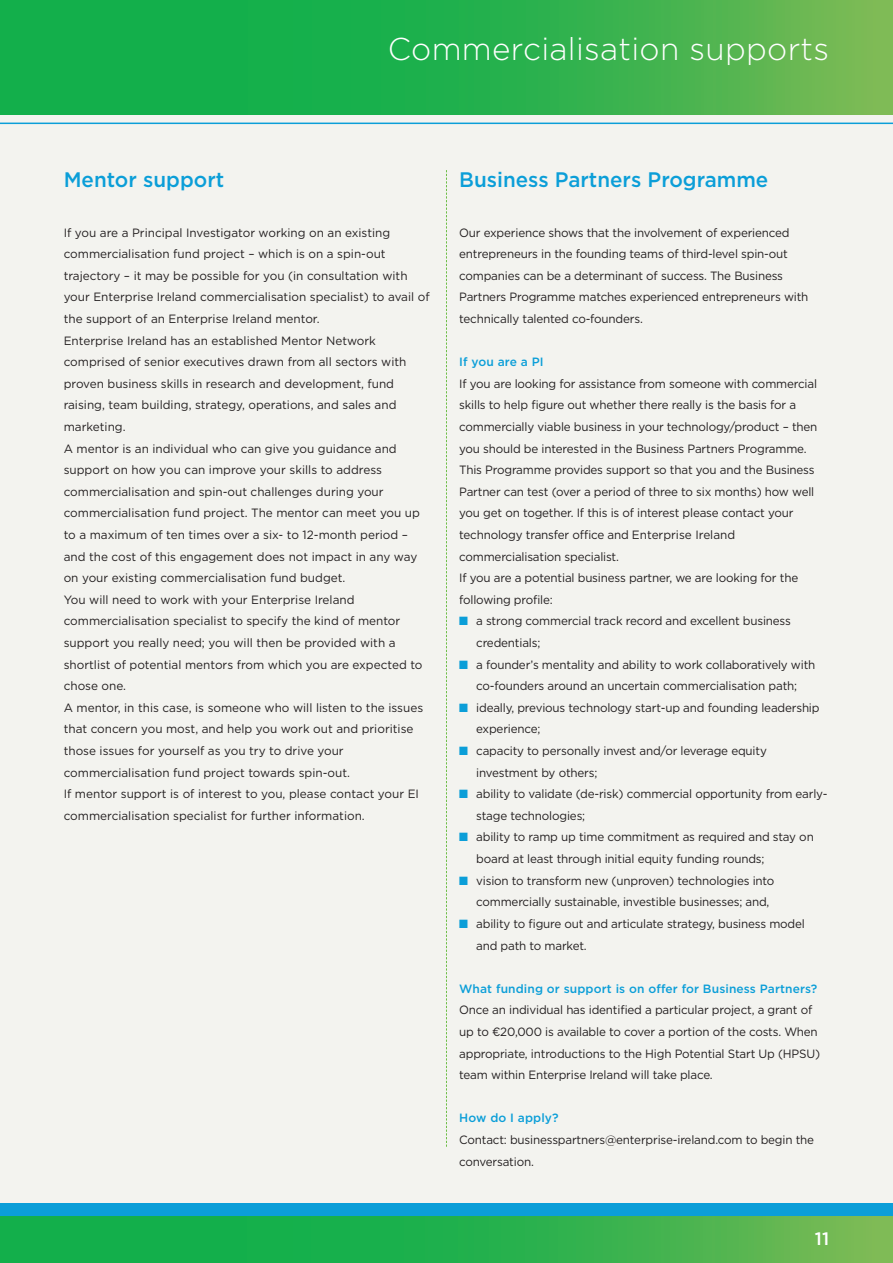
<style>
.page{position:relative;width:893px;height:1263px;background:#f3f3ef}
.page>*{position:absolute;margin:0;border:0;box-sizing:border-box;transform-origin:0 0}
.t1{font:300 31.5px "Gotham";letter-spacing:.01em;color:#fff}
.t2{font:500 21px "Gotham";color:#0b9ed8}
.t3{font:500 18px "Gotham";color:#fff}
.t4{font:12px/21.6px "Gotham";letter-spacing:-.015em;color:#231f20}
.t5{font:500 12px "Gotham";letter-spacing:.01em;color:#0b9ed8}
.s1{color:#0b9ed8}
</style>
<div class="page">
<div style="left:0;top:1203px;width:893px;height:19px;background:#0b9ed8"></div>
<svg style="left:1px;top:1216px;width:892px;height:47px;background:#2fb14d"></svg>
<hr style="left:0;top:1216px;width:1px;height:47px;background:#13af4b">
<svg style="left:1px;top:0;width:892px;height:115px;background:#2fb14d"></svg>
<hr style="left:0;top:0;width:1px;height:115px;background:#13af4b">
<svg style="left:446px;top:170px;width:1px;height:977px"></svg>
<hr style="left:0;top:123px;width:893px;height:1px;background:#0b9ed8">
<h1 class="t1" style="left:388px;top:38px;width:443px">Commercialisation supports</h1>
<h2 class="t2" style="left:64px;top:172px;width:162px">Mentor support</h2>
<p class="t4" style="left:64px;top:223px;width:367px">If you are a Principal Investigator working on an existing commercialisation fund project – which is on a spin-out trajectory – it may be possible for you (in consultation with your Enterprise Ireland commercialisation specialist) to avail of the support of an Enterprise Ireland mentor.<br>Enterprise Ireland has an established Mentor Network comprised of senior executives drawn from all sectors with proven business skills in research and development, fund raising, team building, strategy, operations, and sales and marketing.<br>A mentor is an individual who can give you guidance and support on how you can improve your skills to address commercialisation and spin-out challenges during your commercialisation fund project. The mentor can meet you up to a maximum of ten times over a six- to 12-month period – and the cost of this engagement does not impact in any way on your existing commercialisation fund budget.<br>You will need to work with your Enterprise Ireland commercialisation specialist to specify the kind of mentor support you really need; you will then be provided with a shortlist of potential mentors from which you are expected to chose one.<br>A mentor, in this case, is someone who will listen to the issues that concern you most, and help you work out and prioritise those issues for yourself as you try to drive your commercialisation fund project towards spin-out.<br>If mentor support is of interest to you, please contact your EI commercialisation specialist for further information.</p>
<h2 class="t2" style="left:459px;top:172px;width:311px">Business partners programme</h2>
<p class="t4" style="left:459px;top:223px;width:351px">Our experience shows that the involvement of experienced entrepreneurs in the founding teams of third-level spin-out companies can be a determinant of success. The Business Partners Programme matches experienced entrepreneurs with technically talented co-founders.</p>
<p class="t5" style="left:459px;top:358px;width:86px">If you are a pI</p>
<p class="t4" style="left:459px;top:374px;width:360px">If you are looking for assistance from someone with commercial skills to help figure out whether there really is the basis for a commercially viable business in your technology/product – then you should be interested in the Business Partners Programme.<br>This Programme provides support so that you and the Business Partner can test (over a period of three to six months) how well you get on together. If this is of interest please contact your technology transfer office and Enterprise Ireland commercialisation specialist.<br>If you are a potential business partner, we are looking for the following profile:</p>
<p class="t4" style="left:476px;top:611px;width:316px;text-indent:-17px"><span class="s1">■</span> a strong commercial track record and excellent business credentials;</p>
<p class="t4" style="left:459px;top:655px;width:358px;text-align:center"><span class="s1">■</span> a founder’s mentality and ability to work collaboratively with co-founders around an uncertain commercialisation path;</p>
<p class="t4" style="left:476px;top:698px;width:345px;text-indent:-17px"><span class="s1">■</span> ideally, previous technology start-up and founding leadership experience;</p>
<p class="t4" style="left:476px;top:741px;width:292px;text-indent:-17px"><span class="s1">■</span> capacity to personally invest and/or leverage equity investment by others;</p>
<p class="t4" style="left:476px;top:784px;width:353px;text-indent:-17px"><span class="s1">■</span> ability to validate (de-risk) commercial opportunity from early&shy;stage technologies;</p>
<p class="t4" style="left:476px;top:827px;width:339px;text-indent:-17px"><span class="s1">■</span> ability to ramp up time commitment as required and stay on board at least through initial equity funding rounds;</p>
<p class="t4" style="left:476px;top:871px;width:300px;text-indent:-17px"><span class="s1">■</span> vision to transform new (unproven) technologies into commercially sustainable, investible businesses; and,</p>
<p class="t4" style="left:476px;top:914px;width:330px;text-indent:-17px"><span class="s1">■</span> ability to figure out and articulate strategy, business model and path to market.</p>
<p class="t5" style="left:459px;top:984px;width:360px">What funding or support is on offer for Business partners?</p>
<p class="t4" style="left:459px;top:1000px;width:362px">Once an individual has identified a particular project, a grant of up to €20,000 is available to cover a portion of the costs. When appropriate, introductions to the High Potential Start Up (HPSU) team within Enterprise Ireland will take place.</p>
<p class="t5" style="left:459px;top:1114px;width:101px">How do I apply?</p>
<p class="t4" style="left:459px;top:1130px;width:356px">Contact: businesspartners@enterprise-ireland.com to begin the conversation.</p>
<h3 class="t3" style="left:815px;top:1232px;width:16px">11</h3>
</div>
